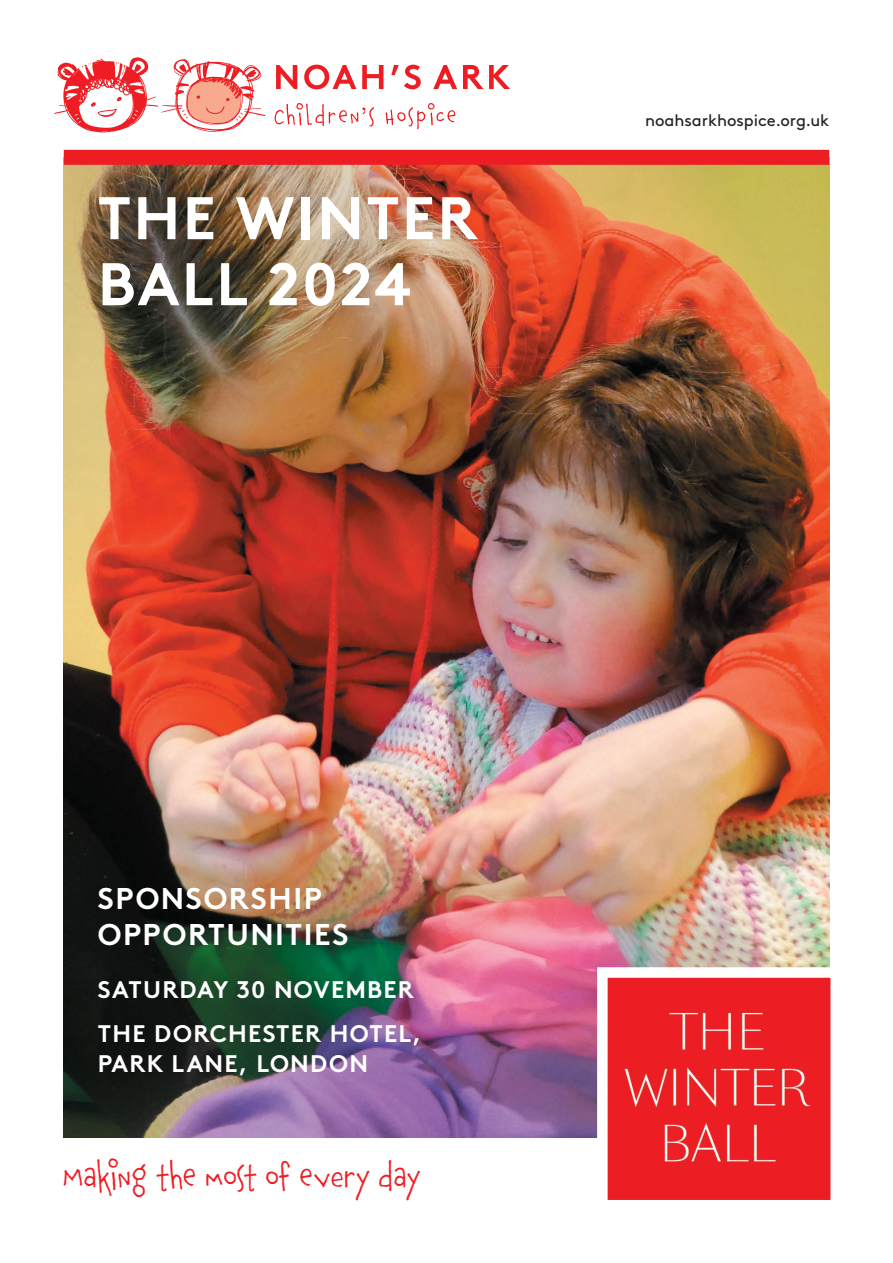
<style>
.page{position:relative;width:893px;height:1263px;background:#fff}
.page>*{position:absolute;margin:0;border:0;box-sizing:border-box;transform-origin:0 0}
.t1{font:700 60px/66px "Brown";letter-spacing:.04em;color:#fff}
.t2{font:33px "Chauncy Pro";color:#ee1d23}
.t3{font:700 30px/36px "Brown";letter-spacing:.05em;color:#fff}
.t4{font:700 24px/44px "Brown";letter-spacing:.05em;color:#fff}
.t5{font:16.5px "Brown";letter-spacing:-.005em;color:#231f20}
</style>
<div class="page">
<img style="left:64px;top:165px;width:765px;height:972px">
<svg style="left:54px;top:57px;width:211px;height:76px"></svg>
<svg style="left:276px;top:65px;width:21px;height:24px"></svg>
<svg style="left:304px;top:65px;width:52px;height:24px"></svg>
<svg style="left:362px;top:65px;width:21px;height:24px"></svg>
<svg style="left:391px;top:65px;width:30px;height:24px"></svg>
<svg style="left:433px;top:65px;width:24px;height:24px"></svg>
<svg style="left:463px;top:65px;width:47px;height:24px"></svg>
<svg style="left:275px;top:103px;width:99px;height:24px"></svg>
<svg style="left:385px;top:103px;width:70px;height:26px"></svg>
<div style="left:64px;top:150px;width:765px;height:15px;background:#ee1d23"></div>
<img style="left:608px;top:978px;width:222px;height:221px">
<div style="left:597px;top:967px;width:244px;height:244px;border:10px solid #fff"></div>
<h1 class="t1" style="left:98px;top:179px;width:381px">THE WINTER<br>BALL 2024</h1>
<p class="t5" style="left:645px;top:107px;width:186px">noahsarkhospice.org.uk</p>
<p class="t3" style="left:98px;top:877px;width:252px">SPONSORSHIP<br>OPPORTUNITIES</p>
<p class="t4" style="left:98px;top:965px;width:325px">SATURDAY 30 NOVEMBER<br>THE DORCHESTER HOTEL,</p>
<p class="t4" style="left:98px;top:1039px;width:272px">PARK LANE, LONDON</p>
<h2 class="t2" style="left:63px;top:1151px;width:359px">Making the most of every day</h2>
</div>
